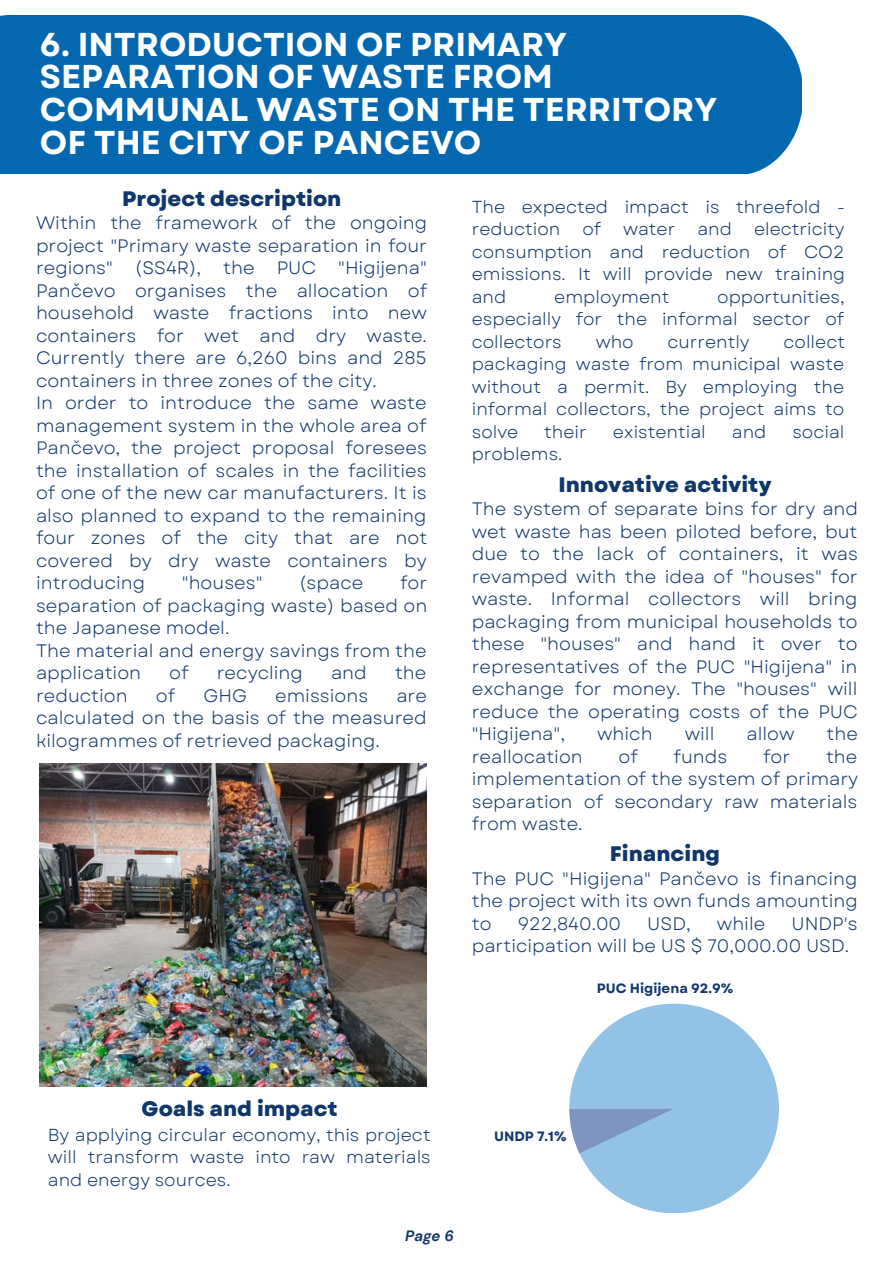
<style>
.page{position:relative;width:893px;height:1264px;background:#fff}
.page>*{position:absolute;margin:0;border:0;box-sizing:border-box;transform-origin:0 0}
.t1{font:700 33px/32.5px "Garet";color:#fff}
.t2{font:800 21px "Garet";color:#0f376b}
.t3{font:18px/22.5px "Garet";color:#0f376b;text-align:justify}
.t4{font:17.4px/22.5px "Garet";color:#0f376b;text-align:justify}
.t5{font:italic 700 15px "DM Sans";color:#0f376b}
.t6{font:700 13.5px "Garet";color:#0f376b}
</style>
<div class="page">
<div style="left:0;top:15px;width:802px;height:159px;background:#0468b1"></div>
<svg style="left:569px;top:1003px;width:209px;height:210px"></svg>
<img style="left:40px;top:764px;width:387px;height:322px">
<h1 class="t1" style="left:40px;top:28px;width:678px">6. INTRODUCTION OF PRIMARY<br>SEPARATION OF WASTE FROM<br>COMMUNAL WASTE ON THE TERRITORY<br>OF THE CITY OF PANCEVO</h1>
<p class="t2" style="left:122px;top:183px;width:221px">Project description</p>
<p class="t3" style="left:36px;top:212px;width:393px;text-align:left">Within the framework of the ongoing project "Primary waste separation in four regions" (SS4R), the PUC "Higijena" Pančevo organises the allocation of household waste fractions into new containers for wet and dry waste.<br>Currently there are 6,260 bins and 285 containers in three zones of the city.<br>In order to introduce the same waste management system in the whole area of Pančevo, the project proposal foresees the installation of scales in the facilities of one of the new car manufacturers. It is also planned to expand to the remaining four zones of the city that are not covered by dry waste containers by introducing</p>
<p class="t3" style="left:36px;top:572px;width:393px;text-align:left;text-indent:364px">for separation of packaging waste) based on the Japanese model.<br>The material and energy savings from the application</p>
<p class="t3" style="left:182px;top:572px;width:82px">"houses"</p>
<p class="t3" style="left:299px;top:572px;width:66px">(space</p>
<p class="t3" style="left:169px;top:661px;width:21px">of</p>
<p class="t3" style="left:217px;top:661px;width:88px">recycling</p>
<p class="t3" style="left:331px;top:661px;width:37px">and</p>
<p class="t3" style="left:395px;top:661px;width:33px">the</p>
<p class="t3" style="left:36px;top:684px;width:93px">reduction</p>
<p class="t3" style="left:156px;top:684px;width:21px">of</p>
<p class="t3" style="left:203px;top:684px;width:45px">GHG</p>
<p class="t3" style="left:275px;top:684px;width:94px">emissions</p>
<p class="t3" style="left:36px;top:684px;width:392px;text-indent:360px">are calculated on the basis of the measured kilogrammes of retrieved packaging.</p>
<p class="t4" style="left:472px;top:195px;width:375px">The expected impact is threefold - reduction</p>
<p class="t4" style="left:582px;top:218px;width:20px">of</p>
<p class="t4" style="left:623px;top:218px;width:54px">water</p>
<p class="t4" style="left:697px;top:218px;width:36px">and</p>
<p class="t4" style="left:472px;top:218px;width:375px;text-indent:282px">electricity consumption and reduction of CO2 emissions. It will provide new training and</p>
<p class="t4" style="left:554px;top:285px;width:116px">employment</p>
<p class="t4" style="left:472px;top:285px;width:374px;text-indent:245px">opportunities, especially for the informal sector of collectors</p>
<p class="t4" style="left:472px;top:330px;width:374px;text-indent:312px">collect packaging waste from municipal waste without a permit. By employing the informal collectors, the project aims to solve</p>
<p class="t4" style="left:595px;top:330px;width:39px">who</p>
<p class="t4" style="left:667px;top:330px;width:84px">currently</p>
<p class="t4" style="left:544px;top:420px;width:44px">their</p>
<p class="t4" style="left:612px;top:420px;width:95px">existential</p>
<p class="t4" style="left:731px;top:420px;width:36px">and</p>
<p class="t4" style="left:792px;top:420px;width:54px">social</p>
<p class="t4" style="left:472px;top:443px;width:92px">problems.</p>
<p class="t2" style="left:558px;top:469px;width:215px">Innovative activity</p>
<p class="t3" style="left:472px;top:498px;width:388px">The system of separate bins for dry and wet waste has been piloted before, but due to the lack of containers, it was revamped with the idea of "houses" for waste. Informal collectors will bring packaging from municipal households to these "houses" and hand it over to representatives of the PUC "Higijena" in exchange for money. The "houses" will reduce the operating costs of the PUC "Higijena",</p>
<p class="t3" style="left:597px;top:723px;width:57px">which</p>
<p class="t3" style="left:684px;top:723px;width:31px">will</p>
<p class="t3" style="left:746px;top:723px;width:50px">allow</p>
<p class="t3" style="left:826px;top:723px;width:33px">the</p>
<p class="t3" style="left:472px;top:745px;width:112px">reallocation</p>
<p class="t3" style="left:618px;top:745px;width:21px">of</p>
<p class="t3" style="left:673px;top:745px;width:55px">funds</p>
<p class="t3" style="left:763px;top:745px;width:29px">for</p>
<p class="t3" style="left:472px;top:745px;width:388px;text-indent:354px">the implementation of the system of primary separation of secondary raw materials from waste.</p>
<p class="t2" style="left:610px;top:838px;width:112px">Financing</p>
<p class="t3" style="left:472px;top:867px;width:387px">The PUC "Higijena" Pančevo is financing the project with its own funds amounting to</p>
<p class="t3" style="left:517px;top:912px;width:105px">922,840.00</p>
<p class="t3" style="left:647px;top:912px;width:45px">USD,</p>
<p class="t3" style="left:716px;top:912px;width:50px">while</p>
<p class="t3" style="left:472px;top:912px;width:387px;text-indent:320px">UNDP's participation will be US $ 70,000.00 USD.</p>
<p class="t6" style="left:596px;top:979px;width:138px">PUC Higijena 92.9%</p>
<p class="t2" style="left:142px;top:1093px;width:197px">Goals and impact</p>
<p class="t4" style="left:48px;top:1123px;width:384px">By applying circular economy, this project will transform waste into raw materials and energy sources.</p>
<p class="t6" style="left:494px;top:1126px;width:74px">UNDP 7.1%</p>
<p class="t5" style="left:405px;top:1225px;width:50px">Page 6</p>
</div>
